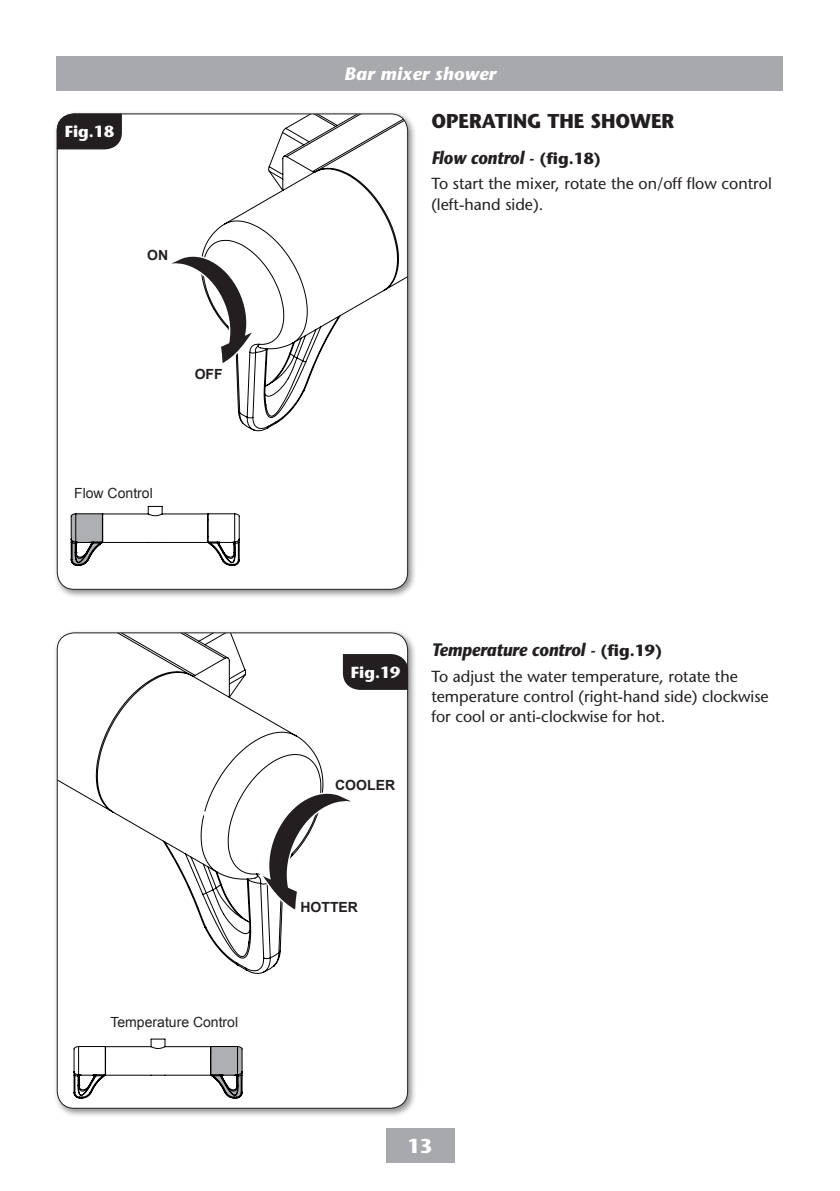
<style>
.page{position:relative;width:840px;height:1191px;background:#fff}
.page>*{position:absolute;margin:0;border:0;box-sizing:border-box;transform-origin:0 0}
._01_Heading_10pt_Bol{font:700 20px "Stone Sans Std";color:#231f20;scale:.95 1}
.t1{font:700 20px "Stone Sans Std";color:#fff}
._02_Sub_Head_9pt_BOL{font:italic 700 18px "Stone Sans Std";letter-spacing:-.01em;color:#231f20;scale:.9 1}
.t2{font:italic 700 18px "Stone Sans Std";letter-spacing:.01em;color:#fff}
._04_Hanging_indent_8{font:500 16px/20px "Stone Sans Std";color:#231f20}
.t3{font:700 16px "Stone Sans Std";color:#fff}
.t4{font:14px "Arial";color:#231f20}
.t5{font:700 14px "Arial";color:#231f20}
.s1{font-style:normal;font-size:16px}
</style>
<div class="page">
<div style="left:57px;top:57px;width:725px;height:34px;background:#a8a9ad"></div>
<div style="left:386px;top:1128px;width:68px;height:34px;background:#a8a9ad"></div>
<div style="left:53px;top:110px;width:364px;height:489px;background:#231f20;opacity:.5"></div>
<div style="left:57px;top:114px;width:350px;height:475px;background:#fff;border-radius:17px"></div>
<svg style="left:59px;top:114px;width:348px;height:317px"></svg>
<div style="left:57px;top:114px;width:65px;height:35px;background:#231f20"></div>
<div style="left:53px;top:629px;width:364px;height:489px;background:#231f20;opacity:.5"></div>
<div style="left:57px;top:633px;width:350px;height:475px;background:#fff;border-radius:17px"></div>
<svg style="left:57px;top:633px;width:350px;height:341px"></svg>
<svg style="left:343px;top:654px;width:65px;height:36px;background:#2d292a"></svg>
<svg style="left:129px;top:787px;width:97px;height:36px"></svg>
<svg style="left:256px;top:790px;width:108px;height:123px"></svg>
<svg style="left:159px;top:253px;width:100px;height:111px"></svg>
<svg style="left:74px;top:1039px;width:168px;height:59px"></svg>
<svg style="left:71px;top:506px;width:168px;height:59px"></svg>
<p class="t3" style="left:65px;top:122px;width:51px">Fig.18</p>
<p class="t5" style="left:147px;top:246px;width:22px">ON</p>
<p class="t4" style="left:74px;top:484px;width:80px">Flow Control</p>
<p class="t5" style="left:194px;top:365px;width:29px">OFF</p>
<p class="t4" style="left:110px;top:1012px;width:129px">Temperature Control</p>
<p class="t2" style="left:344px;top:63px;width:153px">Bar mixer shower</p>
<p class="_01_Heading_10pt_Bol" style="left:431px;top:109px;width:257px">OPERATING THE SHOWER</p>
<p class="_02_Sub_Head_9pt_BOL" style="left:431px;top:147px;width:190px">Flow control - <span class="s1">(fig.18)</span></p>
<p class="_04_Hanging_indent_8" style="left:431px;top:174px;width:342px">To start the mixer, rotate the on/off flow control (left-hand side).</p>
<p class="t3" style="left:351px;top:662px;width:51px">Fig.19</p>
<p class="t5" style="left:335px;top:775px;width:61px">COOLER</p>
<p class="_02_Sub_Head_9pt_BOL" style="left:431px;top:639px;width:258px">Temperature control - <span class="s1">(fig.19)</span></p>
<p class="_04_Hanging_indent_8" style="left:431px;top:666px;width:339px">To adjust the water temperature, rotate the temperature control (right-hand side) clockwise for cool or anti-clockwise for hot.</p>
<p class="t5" style="left:300px;top:897px;width:59px">HOTTER</p>
<p class="t1" style="left:407px;top:1134px;width:27px">13</p>
</div>
